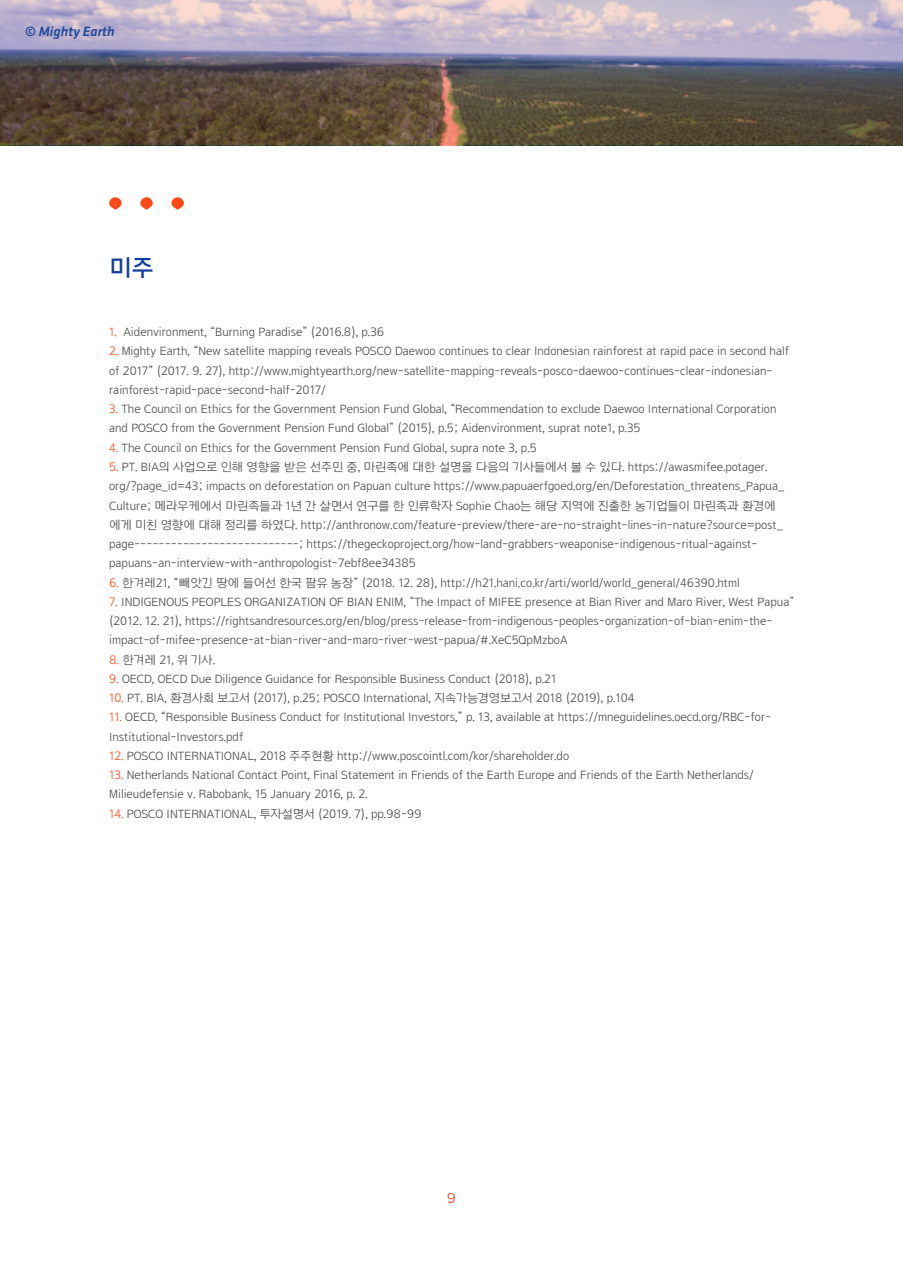
<style>
.page{position:relative;width:903px;height:1275px;background:#fff}
.page>*{position:absolute;margin:0;border:0;box-sizing:border-box;transform-origin:0 0}
.t1{font:24.5px "Arita dotum Semi Bold OTF";color:#103e9e}
.t2{font:italic 500 14px "Klavika";color:#1f499b}
.t3{font:14px "Gotham";color:#f05130}
.t4{font:12.25px/19.2px "Arita dotum Medium OTF";color:#4b4c4d}
.s1{color:#fc4b19}
</style>
<div class="page">
<svg style="left:0;top:0;width:903px;height:145px;background:#837779"></svg>
<svg style="left:109px;top:197px;width:13px;height:13px"></svg>
<svg style="left:171px;top:197px;width:13px;height:13px"></svg>
<svg style="left:140px;top:197px;width:13px;height:13px"></svg>
<p class="t2" style="left:25px;top:24px;width:91px">© Mighty Earth</p>
<p class="t1" style="left:109px;top:255px;width:46px">미주</p>
<p class="t4" style="left:109px;top:322px;width:276px"><span class="s1">1.</span> Aidenvironment, “Burning Paradise” (2016.8), p.36</p>
<p class="t4" style="left:109px;top:342px;width:681px"><span class="s1">2.</span> Mighty Earth, “New satellite mapping reveals POSCO Daewoo continues to clear Indonesian rainforest at rapid pace in second half of 2017” (2017. 9. 27), http://www.mightyearth.org/new-satellite-mapping-reveals-posco-daewoo-continues-clear-indonesian&shy;rainforest-rapid-pace-second-half-2017/</p>
<p class="t4" style="left:109px;top:399px;width:669px"><span class="s1">3.</span> The Council on Ethics for the Government Pension Fund Global, “Recommendation to exclude Daewoo International Corporation and POSCO from the Government Pension Fund Global” (2015), p.5; Aidenvironment, suprat note1, p.35</p>
<p class="t4" style="left:109px;top:438px;width:429px"><span class="s1">4.</span> The Council on Ethics for the Government Pension Fund Global, supra note 3, p.5</p>
<p class="t4" style="left:109px;top:457px;width:676px"><span class="s1">5.</span> PT. BIA의 사업으로 인해 영향을 받은 선주민 중, 마린족에 대한 설명을 다음의 기사들에서 볼 수 있다. https://awasmifee.potager. org/?page_id=43; impacts on deforestation on Papuan culture https://www.papuaerfgoed.org/en/Deforestation_threatens_Papua_ Culture; 메라우케에서 마린족들과 1년 간 살면서 연구를 한 인류학자 Sophie Chao는 해당 지역에 진출한 농기업들이 마린족과 환경에 에게 미친 영향에 대해 정리를 하였다. http://anthronow.com/feature-preview/there-are-no-straight-lines-in-nature?source=post_ page---------------------------; https://thegeckoproject.org/how-land-grabbers-weaponise-indigenous-ritual-against&shy;papuans-an-interview-with-anthropologist-7ebf8ee34385</p>
<p class="t4" style="left:109px;top:573px;width:632px"><span class="s1">6.</span> 한겨레21, “빼앗긴 땅에 들어선 한국 팜유 농장” (2018. 12. 28), http://h21.hani.co.kr/arti/world/world_general/46390.html</p>
<p class="t4" style="left:109px;top:592px;width:687px"><span class="s1">7.</span> INDIGENOUS PEOPLES ORGANIZATION OF BIAN ENIM, “The Impact of MIFEE presence at Bian River and Maro River, West Papua” (2012. 12. 21), https://rightsandresources.org/en/blog/press-release-from-indigenous-peoples-organization-of-bian-enim-the&shy;impact-of-mifee-presence-at-bian-river-and-maro-river-west-papua/#.XeC5QpMzboA</p>
<p class="t4" style="left:109px;top:650px;width:107px"><span class="s1">8.</span> 한겨레 21, 위 기사.</p>
<p class="t4" style="left:109px;top:669px;width:448px"><span class="s1">9.</span> OECD, OECD Due Diligence Guidance for Responsible Business Conduct (2018), p.21</p>
<p class="t4" style="left:109px;top:688px;width:527px"><span class="s1">10.</span> PT. BIA, 환경사회 보고서 (2017), p.25; POSCO International, 지속가능경영보고서 2018 (2019), p.104</p>
<p class="t4" style="left:109px;top:707px;width:664px"><span class="s1">11.</span> OECD, “Responsible Business Conduct for Institutional Investors,” p. 13, available at https://mneguidelines.oecd.org/RBC-for-<br>Institutional-Investors.pdf</p>
<p class="t4" style="left:109px;top:746px;width:461px"><span class="s1">12.</span> POSCO INTERNATIONAL, 2018 주주현황 http://www.poscointl.com/kor/shareholder.do</p>
<p class="t4" style="left:109px;top:765px;width:646px"><span class="s1">13.</span> Netherlands National Contact Point, Final Statement in Friends of the Earth Europe and Friends of the Earth Netherlands/<br>Milieudefensie v. Rabobank, 15 January 2016, p. 2.</p>
<p class="t4" style="left:109px;top:804px;width:314px"><span class="s1">14.</span> POSCO INTERNATIONAL, 투자설명서 (2019. 7), pp.98-99</p>
<p class="t3" style="left:447px;top:1190px;width:11px">9</p>
</div>
